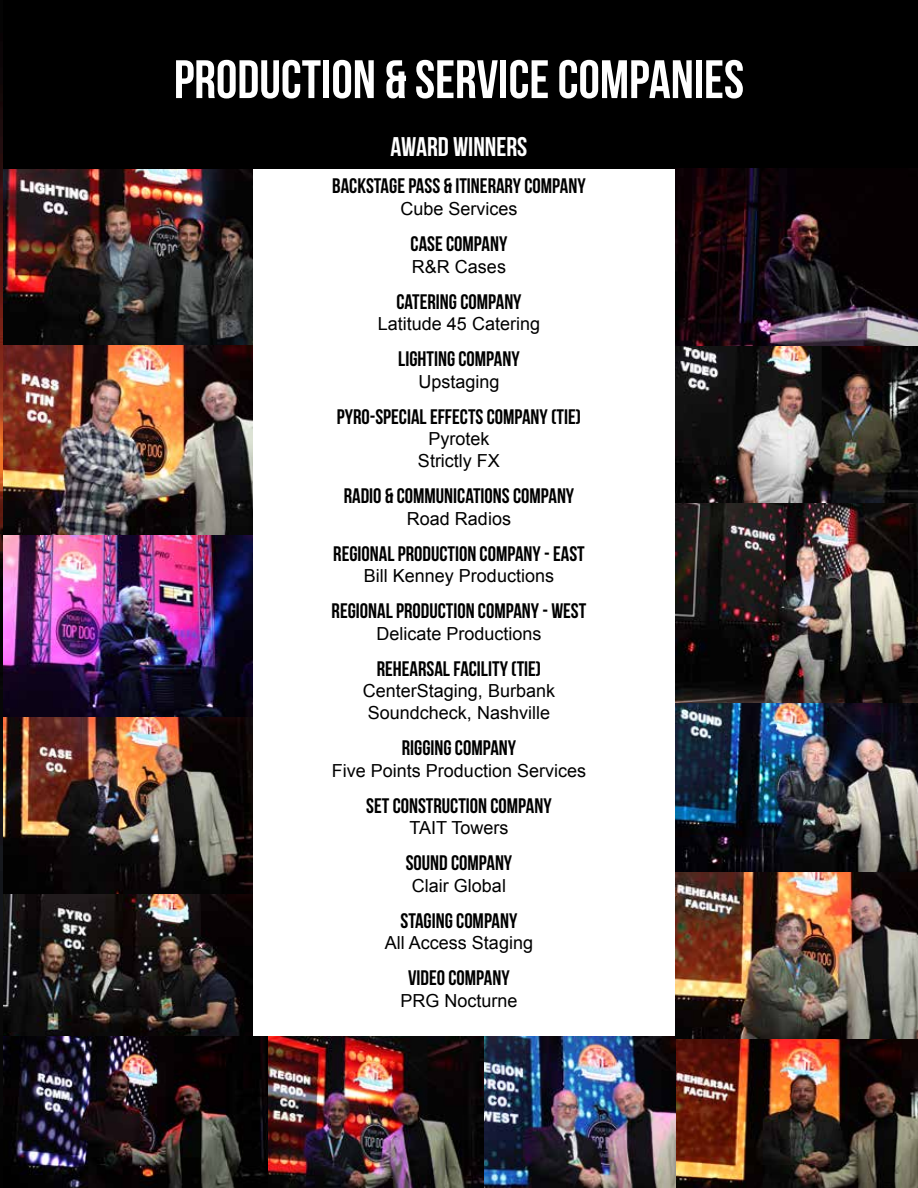
<style>
.page{position:relative;width:918px;height:1188px;background:#fff}
.page>*{position:absolute;margin:0;border:0;box-sizing:border-box;transform-origin:0 0}
.t1{font:54px "Bebas Neue";color:#fff}
.t2{font:27px "Bebas Neue";color:#fff}
.t3{font:21px "Bebas Neue";color:#000}
.t4{font:18px/21.6px "Arial";color:#000;text-align:center}
</style>
<div class="page">
<img style="left:2px;top:168px;width:250px;height:550px">
<div style="left:0;top:0;width:918px;height:168px;background:#000"></div>
<img style="left:2px;top:718px;width:250px;height:319px">
<img style="left:484px;top:1037px;width:193px;height:151px">
<img style="left:268px;top:1037px;width:216px;height:151px">
<img style="left:2px;top:1037px;width:266px;height:151px">
<img style="left:677px;top:1038px;width:241px;height:150px">
<img style="left:675px;top:702px;width:243px;height:336px">
<img style="left:675px;top:502px;width:243px;height:200px">
<img style="left:675px;top:346px;width:243px;height:156px">
<img style="left:675px;top:168px;width:243px;height:178px">
<img style="left:0;top:42px;width:2px;height:1146px">
<h1 class="t1" style="left:174px;top:50px;width:572px">PRODUCTION &amp; SERVICE COMPANIES</h1>
<p class="t2" style="left:391px;top:131px;width:138px">AWARD WINNERS</p>
<p class="t3" style="left:332px;top:175px;width:255px">BACKSTAGE PASS &amp; ITINERARY COMPANY</p>
<p class="t4" style="left:400px;top:198px;width:119px">Cube Services</p>
<p class="t3" style="left:411px;top:232px;width:98px">CASE COMPANY</p>
<p class="t4" style="left:412px;top:256px;width:96px">R&amp;R Cases</p>
<p class="t3" style="left:396px;top:290px;width:127px">CATERING COMPANY</p>
<p class="t4" style="left:378px;top:313px;width:164px">Latitude 45 Catering</p>
<p class="t3" style="left:398px;top:347px;width:123px">LIGHTING COMPANY</p>
<p class="t4" style="left:418px;top:371px;width:83px">Upstaging</p>
<p class="t3" style="left:337px;top:405px;width:246px">PYRO-SPECIAL EFFECTS COMPANY (TIE)</p>
<p class="t4" style="left:418px;top:429px;width:84px">Pyrotek<br>Strictly FX</p>
<p class="t3" style="left:344px;top:484px;width:232px">RADIO &amp; COMMUNICATIONS COMPANY</p>
<p class="t4" style="left:407px;top:508px;width:106px">Road Radios</p>
<p class="t3" style="left:333px;top:542px;width:253px">REGIONAL PRODUCTION COMPANY - EAST</p>
<p class="t4" style="left:364px;top:565px;width:192px">Bill Kenney Productions</p>
<p class="t3" style="left:332px;top:599px;width:256px">REGIONAL PRODUCTION COMPANY - WEST</p>
<p class="t4" style="left:376px;top:623px;width:167px">Delicate Productions</p>
<p class="t3" style="left:377px;top:657px;width:166px">REHEARSAL FACILITY (TIE)</p>
<p class="t4" style="left:363px;top:681px;width:194px;text-align:left">CenterStaging, Burbank<br>Soundcheck, Nashville</p>
<p class="t3" style="left:402px;top:736px;width:116px">RIGGING COMPANY</p>
<p class="t4" style="left:332px;top:760px;width:256px">Five Points Production Services</p>
<p class="t3" style="left:366px;top:794px;width:187px">SET CONSTRUCTION COMPANY</p>
<p class="t4" style="left:409px;top:817px;width:101px">TAIT Towers</p>
<p class="t3" style="left:406px;top:851px;width:108px">SOUND COMPANY</p>
<p class="t4" style="left:412px;top:875px;width:96px">Clair Global</p>
<p class="t3" style="left:401px;top:909px;width:118px">STAGING COMPANY</p>
<p class="t4" style="left:385px;top:933px;width:150px">All Access Staging</p>
<p class="t3" style="left:408px;top:967px;width:103px">VIDEO COMPANY</p>
<p class="t4" style="left:400px;top:990px;width:119px">PRG Nocturne</p>
</div>
